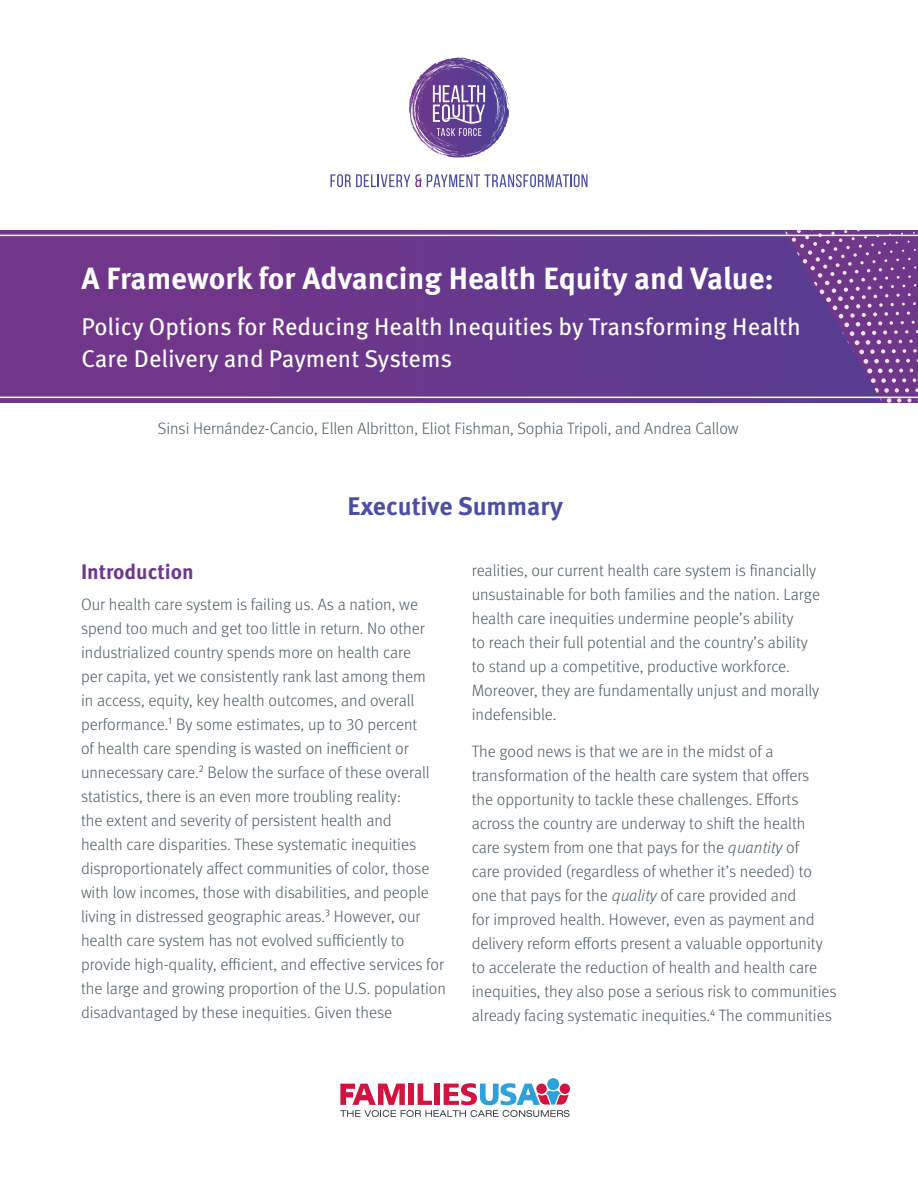
<style>
.page{position:relative;width:918px;height:1188px;background:#fff}
.page>*{position:absolute;margin:0;border:0;box-sizing:border-box;transform-origin:0 0}
.ENDNOTES{font:700 30.75px "Meta OT";color:#fff}
.SECTION_TITLE{font:700 25.5px "Meta OT";letter-spacing:-.005em;color:#4c4fa1}
.ENDNOTES-2{font:24.15px/32.2px "Meta OT";color:#fff}
.t1{font:700 21px "Meta OT";color:#70368a}
.BODY{font:300 16.5px/24px "Meta OT";color:#4b5c65}
.s1{font-style:italic}
</style>
<div class="page">
<svg style="left:0;top:230px;width:784px;height:173px;background:#69398c"></svg>
<svg style="left:784px;top:230px;width:134px;height:173px;background:#704494"></svg>
<hr style="left:0;top:235px;width:918px;height:1px;background:#fff">
<hr style="left:0;top:397px;width:918px;height:1px;background:#fff">
<svg style="left:330px;top:174px;width:258px;height:13px"></svg>
<svg style="left:409px;top:58px;width:100px;height:97px"></svg>
<div style="left:547px;top:1078px;width:12px;height:12px;background:#2ca1da;border-radius:50%"></div>
<svg style="left:340px;top:1083px;width:230px;height:34px"></svg>
<p class="ENDNOTES" style="left:81px;top:258px;width:694px">A Framework for Advancing Health Equity and Value:</p>
<p class="ENDNOTES-2" style="left:81px;top:311px;width:721px">Policy Options for Reducing Health Inequities by Transforming Health<br>Care Delivery and Payment Systems</p>
<p class="BODY" style="left:158px;top:416px;width:582px">Sinsi Hernández-Cancio, Ellen Albritton, Eliot Fishman, Sophia Tripoli, and Andrea Callow</p>
<p class="SECTION_TITLE" style="left:348px;top:490px;width:217px">Executive Summary</p>
<h1 class="t1" style="left:81px;top:559px;width:114px">Introduction</h1>
<p class="BODY" style="left:81px;top:593px;width:367px">Our health care system is failing us. As a nation, we spend too much and get too little in return. No other industrialized country spends more on health care<br>per capita, yet we consistently rank last among them<br>in access, equity, key health outcomes, and overall performance.<sup>1</sup> By some estimates, up to 30 percent<br>of health care spending is wasted on inefficient or unnecessary care.<sup>2</sup> Below the surface of these overall statistics, there is an even more troubling reality:<br>the extent and severity of persistent health and<br>health care disparities. These systematic inequities disproportionately affect communities of color, those with low incomes, those with disabilities, and people living in distressed geographic areas.<sup>3</sup> However, our health care system has not evolved sufficiently to provide high-quality, efficient, and effective services for the large and growing proportion of the U.S. population disadvantaged by these inequities. Given these</p>
<p class="BODY" style="left:472px;top:558px;width:350px">realities, our current health care system is financially unsustainable for both families and the nation. Large health care inequities undermine people’s ability<br>to reach their full potential and the country’s ability to stand up a competitive, productive workforce.<br>Moreover, they are fundamentally unjust and morally indefensible.</p>
<p class="BODY" style="left:472px;top:740px;width:366px">The good news is that we are in the midst of a transformation of the health care system that offers<br>the opportunity to tackle these challenges. Efforts across the country are underway to shift the health care system from one that pays for the <span class="s1">quantity</span> of<br>care provided (regardless of whether it’s needed) to one that pays for the <span class="s1">quality</span> of care provided and<br>for improved health. However, even as payment and delivery reform efforts present a valuable opportunity to accelerate the reduction of health and health care inequities, they also pose a serious risk to communities already facing systematic inequities.<sup>4</sup> The communities</p>
</div>
